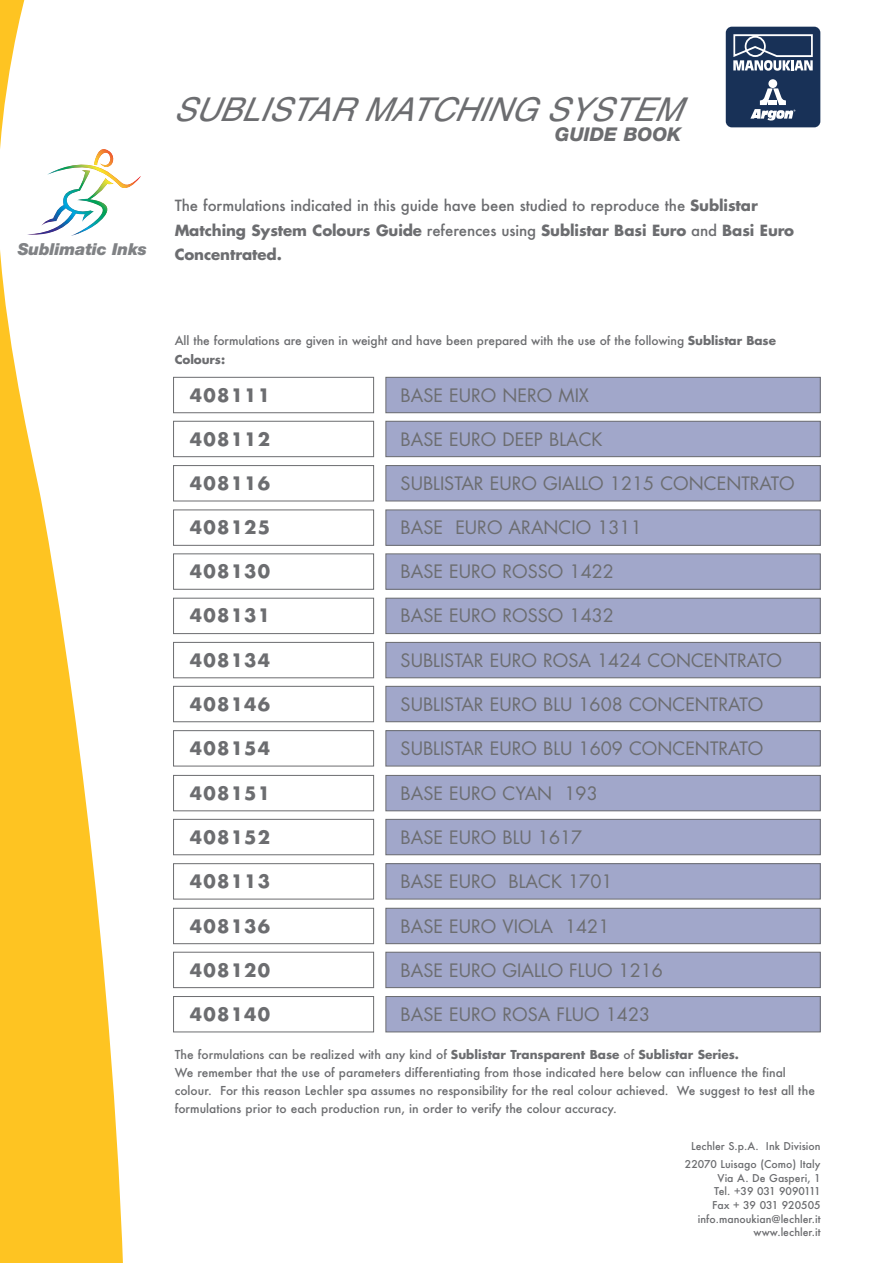
<style>
.page{position:relative;width:893px;height:1263px;background:#fff}
.page>*{position:absolute;margin:0;border:0;box-sizing:border-box;transform-origin:0 0}
.t1{font:italic 32.85px "Helvetica";color:#6c6d70}
.t2{font:italic 800 19.05px "Helvetica Neue";color:#6c6d70}
.t3{font:18px "Futura";color:#6c6d70}
.t4{font:700 18px "Futura";letter-spacing:.07em;color:#6c6d70}
.t5{font:italic 900 16.5px "Helvetica Neue";letter-spacing:-.015em;color:#808285}
.t6{font:500 15px/24.6px "Futura";letter-spacing:-.005em;color:#6c6d70}
.t7{font:500 12px/18px "Futura";color:#6c6d70}
.t8{font:500 10.5px/13.6px "Futura";color:#6c6d70;text-align:center}
.s1{font-weight:700}
</style>
<div class="page">
<div style="left:726px;top:27px;width:94px;height:100px;background:#183157;border-radius:6px"></div>
<div style="left:768px;top:79px;width:9px;height:9px;background:#fff;border-radius:50%"></div>
<svg style="left:750px;top:88px;width:45px;height:33px"></svg>
<svg style="left:733px;top:34px;width:80px;height:37px"></svg>
<svg style="left:0;top:0;width:123px;height:1263px;fill:#fec422"></svg>
<svg style="left:26px;top:149px;width:114px;height:87px"></svg>
<div style="left:173px;top:377px;width:201px;height:36px;border:1px solid #6c6d70"></div>
<div style="left:386px;top:377px;width:434px;height:36px;background:#a1a7ca"></div>
<div style="left:385px;top:377px;width:436px;height:36px;border:1px solid #6c6d70"></div>
<div style="left:173px;top:421px;width:201px;height:36px;border:1px solid #6c6d70"></div>
<div style="left:386px;top:421px;width:434px;height:36px;background:#a1a7ca"></div>
<div style="left:385px;top:421px;width:436px;height:36px;border:1px solid #6c6d70"></div>
<div style="left:173px;top:465px;width:201px;height:36px;border:1px solid #6c6d70"></div>
<div style="left:386px;top:466px;width:434px;height:35px;background:#a1a7ca"></div>
<div style="left:385px;top:465px;width:436px;height:36px;border:1px solid #6c6d70"></div>
<div style="left:173px;top:509px;width:201px;height:37px;border:1px solid #6c6d70"></div>
<div style="left:386px;top:510px;width:434px;height:35px;background:#a1a7ca"></div>
<div style="left:385px;top:509px;width:436px;height:37px;border:1px solid #6c6d70"></div>
<div style="left:173px;top:553px;width:201px;height:37px;border:1px solid #6c6d70"></div>
<div style="left:386px;top:554px;width:434px;height:35px;background:#a1a7ca"></div>
<div style="left:385px;top:553px;width:436px;height:37px;border:1px solid #6c6d70"></div>
<div style="left:173px;top:598px;width:201px;height:36px;border:1px solid #6c6d70"></div>
<div style="left:386px;top:598px;width:434px;height:36px;background:#a1a7ca"></div>
<div style="left:385px;top:598px;width:436px;height:36px;border:1px solid #6c6d70"></div>
<div style="left:173px;top:642px;width:201px;height:36px;border:1px solid #6c6d70"></div>
<div style="left:386px;top:642px;width:434px;height:36px;background:#a1a7ca"></div>
<div style="left:385px;top:642px;width:436px;height:36px;border:1px solid #6c6d70"></div>
<div style="left:173px;top:686px;width:201px;height:36px;border:1px solid #6c6d70"></div>
<div style="left:386px;top:686px;width:434px;height:36px;background:#a1a7ca"></div>
<div style="left:385px;top:686px;width:436px;height:36px;border:1px solid #6c6d70"></div>
<div style="left:173px;top:730px;width:201px;height:36px;border:1px solid #6c6d70"></div>
<div style="left:386px;top:731px;width:434px;height:35px;background:#a1a7ca"></div>
<div style="left:385px;top:730px;width:436px;height:36px;border:1px solid #6c6d70"></div>
<div style="left:173px;top:775px;width:201px;height:36px;border:1px solid #6c6d70"></div>
<div style="left:386px;top:775px;width:434px;height:36px;background:#a1a7ca"></div>
<div style="left:385px;top:775px;width:436px;height:36px;border:1px solid #6c6d70"></div>
<div style="left:173px;top:819px;width:201px;height:36px;border:1px solid #6c6d70"></div>
<div style="left:386px;top:819px;width:434px;height:36px;background:#a1a7ca"></div>
<div style="left:385px;top:819px;width:436px;height:36px;border:1px solid #6c6d70"></div>
<div style="left:173px;top:863px;width:201px;height:36px;border:1px solid #6c6d70"></div>
<div style="left:386px;top:864px;width:434px;height:35px;background:#a1a7ca"></div>
<div style="left:385px;top:863px;width:436px;height:36px;border:1px solid #6c6d70"></div>
<div style="left:173px;top:908px;width:201px;height:36px;border:1px solid #6c6d70"></div>
<div style="left:386px;top:908px;width:434px;height:36px;background:#a1a7ca"></div>
<div style="left:385px;top:908px;width:436px;height:36px;border:1px solid #6c6d70"></div>
<div style="left:173px;top:952px;width:201px;height:36px;border:1px solid #6c6d70"></div>
<div style="left:386px;top:952px;width:434px;height:36px;background:#a1a7ca"></div>
<div style="left:385px;top:952px;width:436px;height:36px;border:1px solid #6c6d70"></div>
<div style="left:173px;top:996px;width:201px;height:36px;border:1px solid #6c6d70"></div>
<div style="left:386px;top:996px;width:434px;height:36px;background:#a1a7ca"></div>
<div style="left:385px;top:996px;width:436px;height:36px;border:1px solid #6c6d70"></div>
<h3 class="t5" style="left:18px;top:243px;width:131px">Sublimatic Inks</h3>
<h1 class="t1" style="left:173px;top:98px;width:509px">SUBLISTAR MATCHING SYSTEM</h1>
<h2 class="t2" style="left:555px;top:127px;width:128px">GUIDE BOOK</h2>
<p class="t6" style="left:175px;top:194px;width:621px">The formulations indicated in this guide have been studied to reproduce the <span class="s1">Sublistar<br>Matching System Colours Guide</span> references using <span class="s1">Sublistar Basi Euro</span> and <span class="s1">Basi Euro<br>Concentrated.</span></p>
<p class="t7" style="left:175px;top:331px;width:603px;line-height:19.6px">All the formulations are given in weight and have been prepared with the use of the following <span class="s1">Sublistar Base<br>Colours:</span></p>
<h3 class="t4" style="left:190px;top:387px;width:82px">408111</h3>
<h3 class="t3" style="left:401px;top:387px;width:190px">BASE EURO NERO MIX</h3>
<h3 class="t4" style="left:190px;top:431px;width:82px">408112</h3>
<h3 class="t3" style="left:401px;top:431px;width:203px">BASE EURO DEEP BLACK</h3>
<h3 class="t4" style="left:190px;top:475px;width:82px">408116</h3>
<h3 class="t3" style="left:401px;top:475px;width:396px">SUBLISTAR EURO GIALLO 1215 CONCENTRATO</h3>
<h3 class="t4" style="left:190px;top:519px;width:82px">408125</h3>
<h3 class="t3" style="left:401px;top:519px;width:243px">BASE EURO ARANCIO 1311</h3>
<h3 class="t4" style="left:190px;top:563px;width:82px">408130</h3>
<h3 class="t3" style="left:401px;top:563px;width:215px">BASE EURO ROSSO 1422</h3>
<h3 class="t4" style="left:190px;top:607px;width:82px">408131</h3>
<h3 class="t3" style="left:401px;top:608px;width:215px">BASE EURO ROSSO 1432</h3>
<h3 class="t4" style="left:190px;top:652px;width:82px">408134</h3>
<h3 class="t3" style="left:401px;top:652px;width:383px">SUBLISTAR EURO ROSA 1424 CONCENTRATO</h3>
<h3 class="t4" style="left:190px;top:696px;width:82px">408146</h3>
<h3 class="t3" style="left:401px;top:696px;width:364px">SUBLISTAR EURO BLU 1608 CONCENTRATO</h3>
<h3 class="t4" style="left:190px;top:740px;width:82px">408154</h3>
<h3 class="t3" style="left:401px;top:740px;width:364px">SUBLISTAR EURO BLU 1609 CONCENTRATO</h3>
<h3 class="t4" style="left:190px;top:785px;width:82px">408151</h3>
<h3 class="t3" style="left:401px;top:785px;width:199px">BASE EURO CYAN 193</h3>
<h3 class="t4" style="left:190px;top:829px;width:82px">408152</h3>
<h3 class="t3" style="left:401px;top:829px;width:183px">BASE EURO BLU 1617</h3>
<h3 class="t4" style="left:190px;top:873px;width:82px">408113</h3>
<h3 class="t3" style="left:401px;top:873px;width:213px">BASE EURO BLACK 1701</h3>
<h3 class="t4" style="left:190px;top:918px;width:82px">408136</h3>
<h3 class="t3" style="left:401px;top:918px;width:210px">BASE EURO VIOLA 1421</h3>
<h3 class="t4" style="left:190px;top:961px;width:82px">408120</h3>
<h3 class="t3" style="left:401px;top:962px;width:264px">BASE EURO GIALLO FLUO 1216</h3>
<h3 class="t4" style="left:190px;top:1006px;width:82px">408140</h3>
<h3 class="t3" style="left:401px;top:1006px;width:251px">BASE EURO ROSA FLUO 1423</h3>
<p class="t7" style="left:175px;top:1045px;width:642px">The formulations can be realized with any kind of <span class="s1">Sublistar Transparent Base</span> of <span class="s1">Sublistar Series.<br></span>We remember that the use of parameters differentiating from those indicated here below can influence the final colour. For this reason Lechler spa assumes no responsibility for the real colour achieved. We suggest to test all the formulations prior to each production run, in order to verify the colour accuracy.</p>
<p class="t8" style="left:685px;top:1137px;width:137px;line-height:18.1px">Lechler S.p.A. Ink Division<br>22070 Luisago (Como) Italy</p>
<p class="t8" style="left:698px;top:1171px;width:124px;text-align:right">Via A. De Gasperi, 1<br>Tel. +39 031 9090111<br>Fax + 39 031 920505 info.manoukian@lechler.it www.lechler.it</p>
</div>
